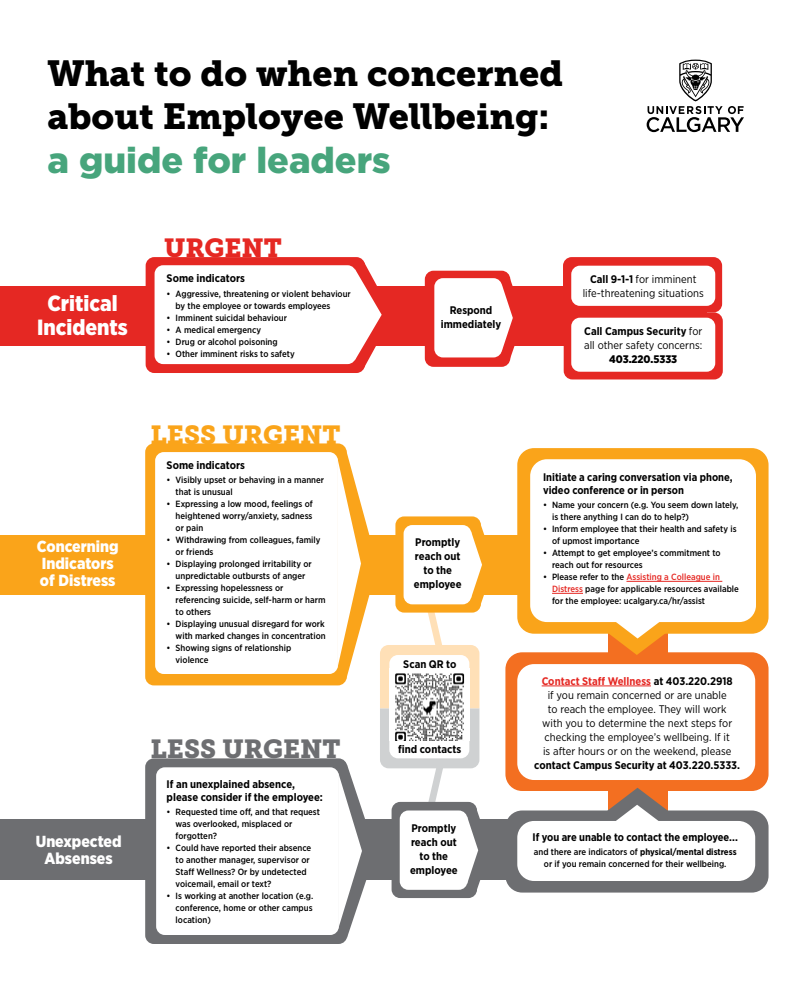
<style>
.page{position:relative;width:792px;height:1008px;background:#fff}
.page>*{position:absolute;margin:0;border:0;box-sizing:border-box;transform-origin:0 0}
.t1{font:36px/43.2px "Museo Slab 900";color:#000}
.t2{font:900 36px "Gotham";color:#47a57c}
.t3{font:26px "Museo Slab 900";color:#faa41a}
.t4{font:26px "Museo Slab 900";color:#6d6e71}
.t5{font:26px "Museo Slab 900";color:#e52823}
.t6{font:900 22px/24px "Gotham Narrow";color:#fff;text-align:center}
.t7{font:900 16px/17px "Gotham Narrow";color:#fff}
.t8{font:700 11px/14px "Gotham Narrow";color:#000;text-align:center}
.t9{font:11px/14px "Gotham Narrow";color:#000;text-align:center}
.t10{font:900 11px "Gotham Narrow";color:#000}
.t11{font:500 9px/12px "Gotham Narrow";color:#000}
.s1{font-weight:700}
.s2{color:#e52823}
.s3{font-weight:700;color:#e52823}
</style>
<div class="page">
<div style="left:505px;top:652px;width:264px;height:139px;background:#f36f21;border-radius:17px"></div>
<div style="left:517px;top:664px;width:238px;height:116px;background:#fff;border-radius:17px"></div>
<div style="left:0;top:535px;width:764px;height:59px;background:#faa41a"></div>
<div style="left:0;top:286px;width:706px;height:59px;background:#e52823"></div>
<div style="left:564px;top:312px;width:159px;height:67px;background:#e52823;border-radius:9px"></div>
<div style="left:563px;top:257px;width:159px;height:55px;background:#e52823;border-radius:9px"></div>
<div style="left:425px;top:271px;width:85px;height:96px;background:#e52823;border-radius:9px"></div>
<div style="left:146px;top:257px;width:219px;height:116px;background:#e52823;border-radius:9px"></div>
<div style="left:0;top:820px;width:706px;height:60px;background:#6d6e71"></div>
<div style="left:155px;top:265px;width:201px;height:99px;background:#fff;border-radius:9px"></div>
<svg style="left:355px;top:262px;width:38px;height:106px"></svg>
<div style="left:145px;top:443px;width:202px;height:242px;background:#faa41a;border-radius:9px"></div>
<div style="left:155px;top:452px;width:183px;height:222px;background:#fff;border-radius:9px"></div>
<div style="left:434px;top:278px;width:68px;height:79px;background:#fff;border-radius:9px"></div>
<svg style="left:501px;top:277px;width:23px;height:84px"></svg>
<svg style="left:647px;top:60px;width:97px;height:72px"></svg>
<div style="left:571px;top:266px;width:144px;height:40px;background:#fff;border-radius:9px"></div>
<div style="left:571px;top:318px;width:144px;height:54px;background:#fff;border-radius:9px"></div>
<div style="left:517px;top:448px;width:252px;height:186px;background:#faa41a;border-radius:17px"></div>
<div style="left:530px;top:459px;width:226px;height:163px;background:#fff;border-radius:17px"></div>
<hr style="left:542px;top:686px;width:109px;height:1px;background:#e52823">
<div style="left:145px;top:758px;width:202px;height:186px;background:#6d6e71;border-radius:9px"></div>
<div style="left:156px;top:767px;width:183px;height:168px;background:#fff;border-radius:9px"></div>
<div style="left:505px;top:811px;width:264px;height:82px;background:#6d6e71;border-radius:17px"></div>
<div style="left:517px;top:821px;width:238px;height:60px;background:#fff;border-radius:17px"></div>
<svg style="left:337px;top:448px;width:157px;height:491px"></svg>
<hr style="left:626px;top:581px;width:96px;height:1px;background:#e52823">
<hr style="left:552px;top:593px;width:31px;height:1px;background:#e52823">
<img style="left:389px;top:668px;width:80px;height:73px">
<svg style="left:595px;top:622px;width:84px;height:33px"></svg>
<svg style="left:596px;top:788px;width:84px;height:33px"></svg>
<h1 class="t1" style="left:48px;top:52px;width:517px">What to do when concerned about Employee Wellbeing:</h1>
<h1 class="t2" style="left:48px;top:135px;width:345px">a guide for leaders</h1>
<h3 class="t6" style="left:37px;top:291px;width:92px">Critical<br>Incidents</h3>
<h2 class="t5" style="left:164px;top:233px;width:119px">URGENT</h2>
<p class="t8" style="left:167px;top:271px;width:80px">Some indicators</p>
<p class="t11" style="left:176px;top:287px;width:177px;text-indent:-9px">• Aggressive, threatening or violent behaviour by the employee or towards employees</p>
<p class="t11" style="left:167px;top:311px;width:122px">• Imminent suicidal behaviour</p>
<p class="t11" style="left:167px;top:323px;width:96px">• A medical emergency</p>
<p class="t11" style="left:167px;top:335px;width:113px">• Drug or alcohol poisoning</p>
<p class="t11" style="left:167px;top:347px;width:130px">• Other imminent risks to safety</p>
<h3 class="t7" style="left:37px;top:537px;width:83px">Concerning<br>Indicators of Distress</h3>
<h2 class="t3" style="left:150px;top:419px;width:192px">LESS URGENT</h2>
<p class="t8" style="left:167px;top:458px;width:80px">Some indicators</p>
<p class="t11" style="left:176px;top:474px;width:150px;text-indent:-9px">• Visibly upset or behaving in a manner that is unusual</p>
<p class="t11" style="left:176px;top:498px;width:139px;text-align:justify;text-indent:-9px">• Expressing a low mood, feelings of heightened worry/anxiety, sadness or pain</p>
<p class="t11" style="left:176px;top:534px;width:146px;text-indent:-9px">• Withdrawing from colleagues, family or friends</p>
<p class="t11" style="left:167px;top:558px;width:147px;text-align:center">• Displaying prolonged irritability or unpredictable outbursts of anger</p>
<p class="t11" style="left:176px;top:582px;width:151px;text-indent:-9px">• Expressing hopelessness or referencing suicide, self-harm or harm to others</p>
<p class="t11" style="left:167px;top:618px;width:161px;text-align:right">• Displaying unusual disregard for work with marked changes in concentration</p>
<p class="t11" style="left:176px;top:642px;width:117px;text-indent:-9px">• Showing signs of relationship violence</p>
<h3 class="t7" style="left:36px;top:833px;width:87px;text-align:center">Unexpected<br>Absenses</h3>
<h2 class="t4" style="left:150px;top:734px;width:192px">LESS URGENT</h2>
<p class="t8" style="left:167px;top:778px;width:158px;line-height:13px;text-align:left">If an unexplained absence, please consider if the employee:</p>
<p class="t11" style="left:176px;top:806px;width:146px;text-indent:-9px">• Requested time off, and that request was overlooked, misplaced or forgotten?</p>
<p class="t11" style="left:176px;top:842px;width:137px;text-indent:-9px">• Could have reported their absence to another manager, supervisor or<br>Staff Wellness? Or by undetected voicemail, email or text?</p>
<p class="t11" style="left:176px;top:890px;width:139px;text-align:justify;text-indent:-9px">• Is working at another location (e.g. conference, home or other campus location)</p>
<p class="t8" style="left:441px;top:303px;width:62px">Respond immediately</p>
<p class="t9" style="left:583px;top:272px;width:123px"><span class="s1">Call 9-1-1</span> for imminent life-threatening situations</p>
<p class="t9" style="left:584px;top:324px;width:120px;text-align:left"><span class="s1">Call Campus Security</span> for all other safety concerns:</p>
<p class="t10" style="left:609px;top:352px;width:70px">403.220.5333</p>
<p class="t8" style="left:414px;top:535px;width:49px">Promptly reach out to the employee</p>
<p class="t8" style="left:403px;top:657px;width:55px">Scan QR to</p>
<p class="t8" style="left:398px;top:742px;width:64px">find contacts</p>
<p class="t8" style="left:410px;top:821px;width:49px">Promptly reach out to the employee</p>
<p class="t8" style="left:543px;top:471px;width:191px;line-height:13px;text-align:left">Initiate a caring conversation via phone, video conference or in person</p>
<p class="t11" style="left:552px;top:499px;width:188px;text-indent:-9px">• Name your concern (e.g. You seem down lately, is there anything I can do to help?)</p>
<p class="t11" style="left:552px;top:523px;width:186px;text-indent:-9px">• Inform employee that their health and safety is of upmost importance</p>
<p class="t11" style="left:552px;top:547px;width:170px;text-indent:-9px">• Attempt to get employee’s commitment to reach out for resources</p>
<p class="t11" style="left:552px;top:571px;width:188px;text-indent:-9px">• Please refer to the <span class="s2">Assisting a Colleague in<br>Distress</span> page for applicable resources available for the employee: ucalgary.ca/hr/assist</p>
<p class="t9" style="left:542px;top:674px;width:193px"><span class="s3">Contact Staff Wellness</span> <span class="s1">at 403.220.2918 </span>if you remain concerned or are unable to reach the employee. They will work with you to determine the next steps for checking the employee’s wellbeing. If it is after hours or on the weekend, please</p>
<p class="t8" style="left:534px;top:758px;width:207px">contact Campus Security at 403.220.5333.</p>
<p class="t8" style="left:533px;top:830px;width:207px">If you are unable to contact the employee...</p>
<p class="t11" style="left:534px;top:846px;width:204px;text-align:center">and there are indicators of <span class="s1">physical/mental distress </span>or if you remain concerned for their wellbeing.</p>
</div>
